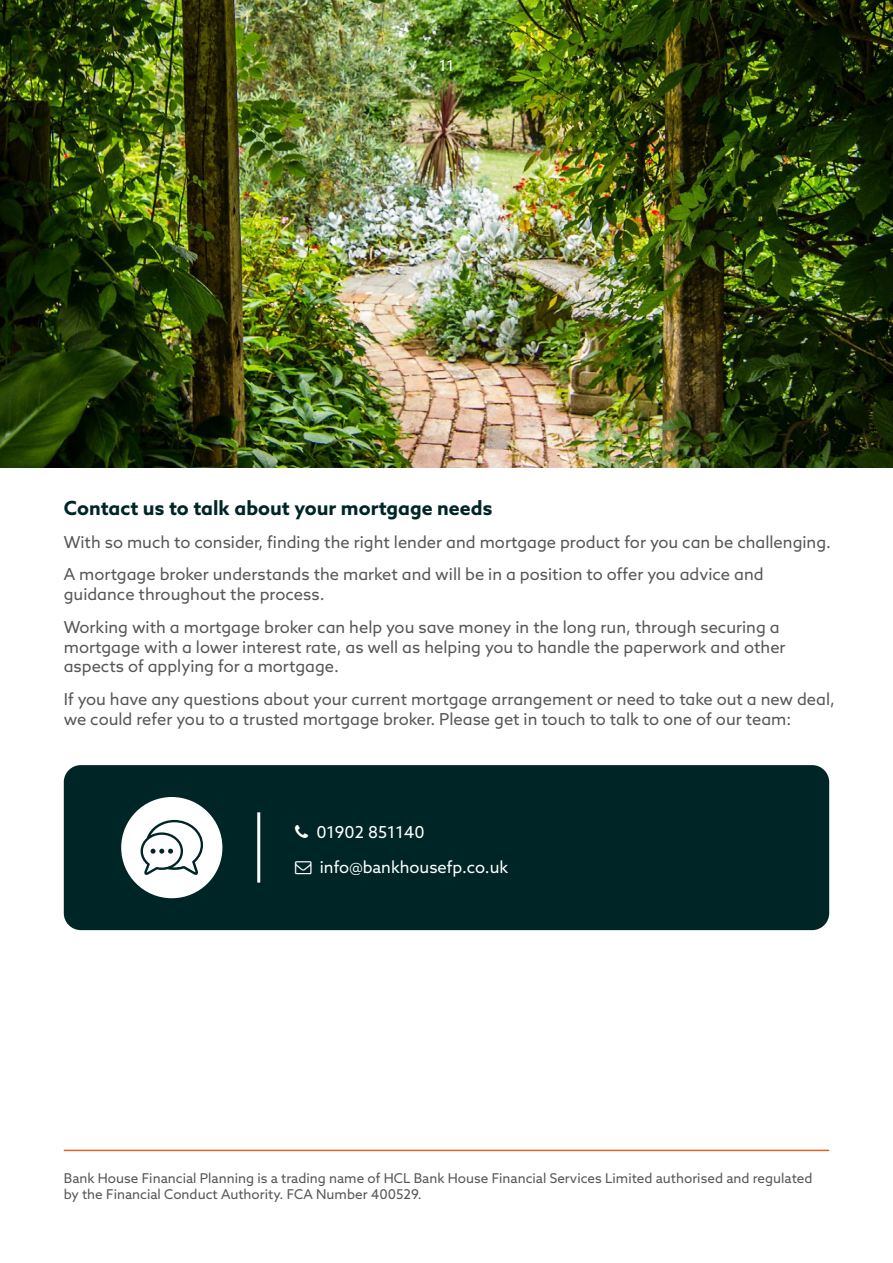
<style>
.page{position:relative;width:893px;height:1263px;background:#fff}
.page>*{position:absolute;margin:0;border:0;box-sizing:border-box;transform-origin:0 0}
.t1{font:700 19.5px "Azo Sans";color:#002526}
.t2{font:16.5px/32.5px "Azo Sans";color:#575756}
.t3{font:16.5px "Azo Sans";color:#fff}
.t4{font:15px "Azo Sans";color:#fff}
.t5{font:13.5px/16.2px "Azo Sans";color:#575756}
</style>
<div class="page">
<img style="left:0;top:0;width:893px;height:468px">
<div style="left:64px;top:765px;width:765px;height:165px;background:#002526;border-radius:17px"></div>
<hr style="left:257px;top:812px;width:3px;height:70px;background:#fff">
<div style="left:121px;top:797px;width:101px;height:101px;background:#fff;border-radius:50%"></div>
<svg style="left:141px;top:820px;width:62px;height:55px"></svg>
<hr style="left:64px;top:1150px;width:765px;height:1px;background:#e36127">
<p class="t4" style="left:439px;top:56px;width:17px">11</p>
<p class="t1" style="left:64px;top:495px;width:430px">Contact us to talk about your mortgage needs</p>
<p class="t2" style="left:64px;top:525px;width:769px">With so much to consider, finding the right lender and mortgage product for you can be challenging.<br>A mortgage broker understands the market and will be in a position to offer you advice and</p>
<p class="t2" style="left:64px;top:578px;width:717px">guidance throughout the process.<br>Working with a mortgage broker can help you save money in the long run, through securing a</p>
<p class="t2" style="left:64px;top:637px;width:723px;line-height:19.8px">mortgage with a lower interest rate, as well as helping you to handle the paperwork and other aspects of applying for a mortgage.</p>
<p class="t2" style="left:64px;top:689px;width:773px;line-height:19.8px">If you have any questions about your current mortgage arrangement or need to take out a new deal, we could refer you to a trusted mortgage broker. Please get in touch to talk to one of our team:</p>
<p class="t3" style="left:316px;top:822px;width:110px">01902 851140</p>
<p class="t3" style="left:320px;top:857px;width:190px">info@bankhousefp.co.uk</p>
<p class="t5" style="left:64px;top:1170px;width:750px">Bank House Financial Planning is a trading name of HCL Bank House Financial Services Limited authorised and regulated by the Financial Conduct Authority. FCA Number 400529.</p>
</div>
